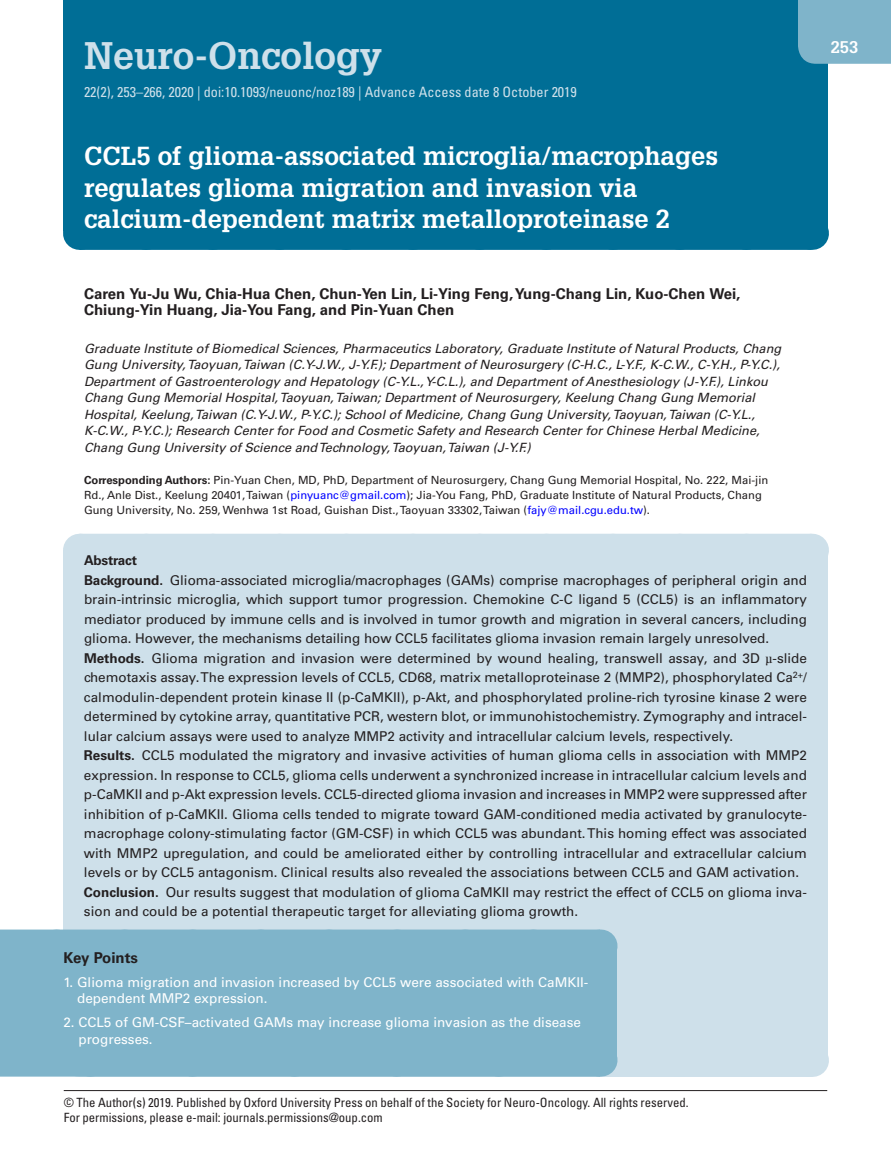
<style>
.page{position:relative;width:891px;height:1175px;background:#fff}
.page>*{position:absolute;margin:0;border:0;box-sizing:border-box;transform-origin:0 0}
.t1{font:700 37.5px "Glypha LT Std";color:#cee0ea}
.t2{font:700 25.5px/31.5px "Glypha LT Std";color:#fff}
.t3{font:700 16.5px "Glypha LT Std";color:#fff}
.t4{font:700 15px/16.5px "Univers LT Std";color:#231f20}
.t5{font:condensed 14.25px "Univers LT Std";color:#cee0ea}
.t6{font:13.5px/19.5px "Univers LT Std";color:#231f20}
.t7{font:13.5px/16.5px "Univers LT Std";color:#fff}
.t8{font:italic 12.75px/16.5px "Univers LT Std";color:#231f20}
.t9{font:condensed 12.75px/15px "Univers LT Std";color:#231f20}
.t10{font:11.25px/15px "Univers LT Std";color:#231f20}
.s1{font-weight:700}
.s2{color:#00f}
.s3{font-family:"Gandhari Unicode"}
</style>
<div class="page">
<div style="left:63px;top:0;width:765px;height:166px;background:#006e96"></div>
<div style="left:798px;top:0;width:93px;height:64px;background:#7fb4ca"></div>
<hr style="left:64px;top:1090px;width:763px;height:1px;background:#231f20">
<div style="left:63px;top:164px;width:765px;height:67px;background:#006e96"></div>
<div style="left:80px;top:217px;width:732px;height:33px;background:#006e96"></div>
<svg style="left:148px;top:249px;width:630px;height:1px"></svg>
<hr style="left:812px;top:217px;width:1px;height:33px;background:#006e96">
<div style="left:63px;top:551px;width:765px;height:18px;background:#cee0ea"></div>
<div style="left:80px;top:534px;width:732px;height:33px;background:#cee0ea"></div>
<hr style="left:812px;top:534px;width:1px;height:33px;background:#cee0ea">
<div style="left:63px;top:569px;width:765px;height:78px;background:#cee0ea"></div>
<div style="left:63px;top:646px;width:765px;height:98px;background:#cee0ea"></div>
<div style="left:63px;top:744px;width:765px;height:137px;background:#cee0ea"></div>
<div style="left:63px;top:881px;width:765px;height:177px;background:#cee0ea"></div>
<div style="left:80px;top:1044px;width:732px;height:33px;background:#cee0ea"></div>
<hr style="left:812px;top:1044px;width:1px;height:33px;background:#cee0ea">
<div style="left:0;top:947px;width:617px;height:34px;background:#7fb4ca"></div>
<div style="left:0;top:929px;width:600px;height:33px;background:#7fb4ca"></div>
<svg style="left:56px;top:929px;width:510px;height:1px"></svg>
<hr style="left:600px;top:929px;width:1px;height:33px;background:#7fb4ca">
<div style="left:0;top:963px;width:617px;height:57px;background:#7fb4ca"></div>
<div style="left:0;top:1003px;width:617px;height:57px;background:#7fb4ca"></div>
<div style="left:0;top:1043px;width:600px;height:33px;background:#7fb4ca"></div>
<svg style="left:90px;top:1057px;width:528px;height:20px"></svg>
<hr style="left:600px;top:1043px;width:1px;height:33px;background:#7fb4ca">
<h1 class="t1" style="left:84px;top:32px;width:299px">Neuro-Oncology</h1>
<p class="t5" style="left:84px;top:83px;width:494px">22(2), 253–266, 2020 | doi:10.1093/neuonc/noz189 | Advance Access date 8 October 2019</p>
<h2 class="t2" style="left:84px;top:140px;width:636px">CCL5 of glioma-associated microglia/macrophages regulates glioma migration and invasion via calcium-dependent matrix metalloproteinase 2</h2>
<p class="t4" style="left:84px;top:285px;width:658px">Caren Yu-Ju Wu, Chia-Hua Chen, Chun-Yen Lin, Li-Ying Feng, Yung-Chang Lin, Kuo-Chen Wei,<br>Chiung-Yin Huang, Jia-You Fang, and Pin-Yuan Chen</p>
<p class="t8" style="left:84px;top:340px;width:699px">Graduate Institute of Biomedical Sciences, Pharmaceutics Laboratory, Graduate Institute of Natural Products, Chang Gung University, Taoyuan, Taiwan (C.Y-J.W., J-Y.F.); Department of Neurosurgery (C-H.C., L-Y.F., K-C.W., C-Y.H., P-Y.C.), Department of Gastroenterology and Hepatology (C-Y.L., Y-C.L.), and Department of Anesthesiology (J-Y.F.), Linkou Chang Gung Memorial Hospital, Taoyuan, Taiwan; Department of Neurosurgery, Keelung Chang Gung Memorial Hospital, Keelung, Taiwan (C.Y-J.W., P-Y.C.); School of Medicine, Chang Gung University, Taoyuan, Taiwan (C-Y.L., K-C.W., P-Y.C.); Research Center for Food and Cosmetic Safety and Research Center for Chinese Herbal Medicine, Chang Gung University of Science and Technology, Taoyuan, Taiwan (J-Y.F.)</p>
<p class="t10" style="left:84px;top:473px;width:686px"><span class="s1">Corresponding Authors:</span> Pin-Yuan Chen, MD, PhD, Department of Neurosurgery, Chang Gung Memorial Hospital, No. 222, Mai-jin<br>Rd., Anle Dist., Keelung 20401, Taiwan (<span class="s2">pinyuanc@gmail.com</span>); Jia-You Fang, PhD, Graduate Institute of Natural Products, Chang<br>Gung University, No. 259, Wenhwa 1st Road, Guishan Dist., Taoyuan 33302, Taiwan (<span class="s2">fajy@mail.cgu.edu.tw</span>).</p>
<p class="t6" style="left:84px;top:551px;width:725px"><span class="s1">Abstract<br>Background.</span> Glioma-associated microglia/macrophages (GAMs) comprise macrophages of peripheral origin and brain-intrinsic microglia, which support tumor progression. Chemokine C-C ligand 5 (CCL5) is an inflammatory mediator produced by immune cells and is involved in tumor growth and migration in several cancers, including glioma. However, the mechanisms detailing how CCL5 facilitates glioma invasion remain largely unresolved.<br><span class="s1">Methods.</span> Glioma migration and invasion were determined by wound healing, transwell assay, and 3D <span class="s3">µ</span>-slide chemotaxis assay. The expression levels of CCL5, CD68, matrix metalloproteinase 2 (MMP2), phosphorylated Ca<sup>2+</sup>/ calmodulin-dependent protein kinase II (p-CaMKII), p-Akt, and phosphorylated proline-rich tyrosine kinase 2 were determined by cytokine array, quantitative PCR, western blot, or immunohistochemistry. Zymography and intracel&shy;lular calcium assays were used to analyze MMP2 activity and intracellular calcium levels, respectively.<br><span class="s1">Results.</span> CCL5 modulated the migratory and invasive activities of human glioma cells in association with MMP2 expression. In response to CCL5, glioma cells underwent a synchronized increase in intracellular calcium levels and p-CaMKII and p-Akt expression levels. CCL5-directed glioma invasion and increases in MMP2 were suppressed after inhibition of p-CaMKII. Glioma cells tended to migrate toward GAM-conditioned media activated by granulocyte&shy;macrophage colony-stimulating factor (GM-CSF) in which CCL5 was abundant. This homing effect was associated with MMP2 upregulation, and could be ameliorated either by controlling intracellular and extracellular calcium levels or by CCL5 antagonism. Clinical results also revealed the associations between CCL5 and GAM activation.<br><span class="s1">Conclusion.</span> Our results suggest that modulation of glioma CaMKII may restrict the effect of CCL5 on glioma inva&shy;sion and could be a potential therapeutic target for alleviating glioma growth.</p>
<p class="t4" style="left:63px;top:949px;width:76px">Key Points</p>
<p class="t7" style="left:77px;top:973px;width:513px;text-indent:-14px">1. Glioma migration and invasion increased by CCL5 were associated with CaMKII&shy;dependent MMP2 expression.</p>
<p class="t7" style="left:78px;top:1014px;width:504px;text-indent:-15px">2. CCL5 of GM-CSF–activated GAMs may increase glioma invasion as the disease progresses.</p>
<p class="t9" style="left:64px;top:1095px;width:626px">© The Author(s) 2019. Published by Oxford University Press on behalf of the Society for Neuro-Oncology. All rights reserved.<br>For permissions, please e-mail: journals.permissions@oup.com</p>
<p class="t3" style="left:831px;top:37px;width:29px">253</p>
</div>
